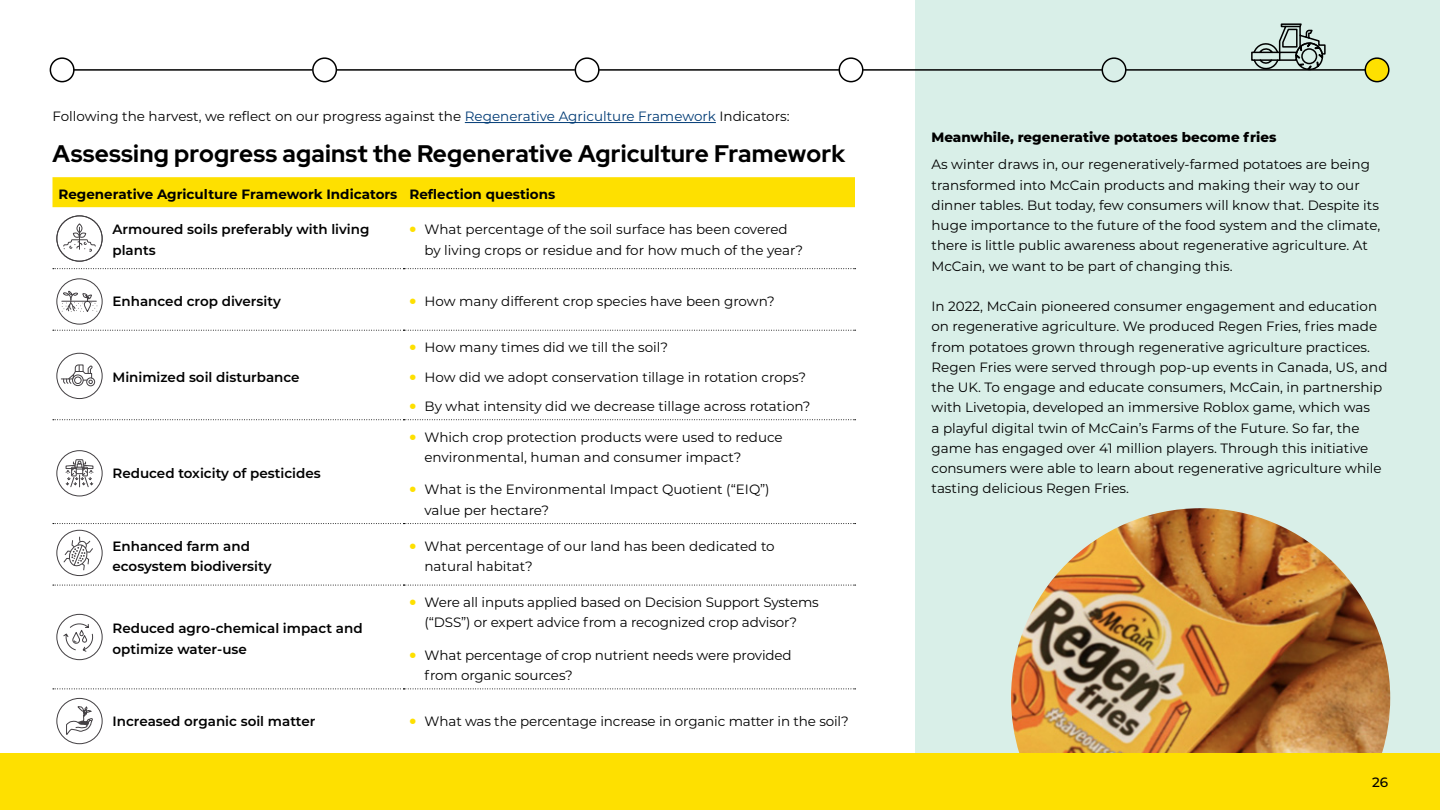
<style>
.page{position:relative;width:1440px;height:810px;background:#fff}
.page>*{position:absolute;margin:0;border:0;box-sizing:border-box;transform-origin:0 0}
.t1{font:800 24px "Red Hat Display";letter-spacing:.01em;color:#000}
.t2{font:13.5px/20.2px "Montserrat";color:#000}
.t3{font:600 13.5px/20.2px "Montserrat";color:#000}
.t4{font:700 13.5px "Montserrat";color:#000}
.t5{font:800 13.5px "Montserrat";color:#000}
.t6{font:500 13.5px "Montserrat";color:#000}
.s1{color:#003b75}
.s2{font-weight:900;font-size:16.5px;color:#fee000}
</style>
<div class="page">
<div style="left:915px;top:0;width:525px;height:810px;background:#d9efe8"></div>
<div style="left:52px;top:177px;width:803px;height:30px;background:#fee000"></div>
<svg style="left:53px;top:268px;width:803px;height:1px"></svg>
<svg style="left:53px;top:330px;width:803px;height:1px"></svg>
<svg style="left:53px;top:419px;width:803px;height:1px"></svg>
<svg style="left:53px;top:523px;width:803px;height:1px"></svg>
<svg style="left:53px;top:585px;width:803px;height:1px"></svg>
<svg style="left:53px;top:689px;width:803px;height:1px"></svg>
<hr style="left:1126px;top:69px;width:239px;height:2px;background:#000">
<hr style="left:863px;top:69px;width:239px;height:2px;background:#000">
<hr style="left:600px;top:69px;width:239px;height:2px;background:#000">
<hr style="left:337px;top:69px;width:237px;height:2px;background:#000">
<hr style="left:74px;top:69px;width:238px;height:2px;background:#000">
<div style="left:50px;top:57px;width:25px;height:25px;border:2px solid #000;border-radius:50%"></div>
<div style="left:312px;top:57px;width:25px;height:25px;border:2px solid #000;border-radius:50%"></div>
<div style="left:575px;top:57px;width:25px;height:25px;border:2px solid #000;border-radius:50%"></div>
<div style="left:839px;top:57px;width:25px;height:25px;border:2px solid #000;border-radius:50%"></div>
<div style="left:1102px;top:57px;width:25px;height:25px;border:2px solid #000;border-radius:50%"></div>
<div style="left:1365px;top:58px;width:24px;height:24px;background:#fee000;border-radius:50%"></div>
<div style="left:1365px;top:57px;width:25px;height:25px;border:2px solid #000;border-radius:50%"></div>
<svg style="left:1250px;top:23px;width:96px;height:48px"></svg>
<div style="left:56px;top:215px;width:47px;height:47px;border:1px solid #434043;border-radius:50%"></div>
<div style="left:77px;top:223px;width:5px;height:10px;border:1px solid #434043;border-radius:50%"></div>
<svg style="left:63px;top:227px;width:33px;height:25px"></svg>
<div style="left:56px;top:278px;width:47px;height:47px;border:1px solid #434043;border-radius:50%"></div>
<svg style="left:61px;top:288px;width:37px;height:24px"></svg>
<div style="left:56px;top:353px;width:47px;height:46px;border:1px solid #434043;border-radius:50%"></div>
<div style="left:72px;top:375px;width:12px;height:11px;border:1px solid #434043;border-radius:50%"></div>
<div style="left:86px;top:377px;width:9px;height:9px;border:1px solid #434043;border-radius:50%"></div>
<svg style="left:61px;top:364px;width:32px;height:21px"></svg>
<div style="left:56px;top:450px;width:47px;height:46px;border:1px solid #434043;border-radius:50%"></div>
<svg style="left:65px;top:459px;width:29px;height:29px"></svg>
<div style="left:56px;top:530px;width:47px;height:46px;border:1px solid #434043;border-radius:50%"></div>
<svg style="left:63px;top:536px;width:31px;height:35px"></svg>
<div style="left:56px;top:614px;width:47px;height:46px;border:1px solid #434043;border-radius:50%"></div>
<svg style="left:63px;top:623px;width:31px;height:29px"></svg>
<div style="left:56px;top:698px;width:47px;height:46px;border:1px solid #434043;border-radius:50%"></div>
<svg style="left:66px;top:706px;width:27px;height:29px"></svg>
<img style="left:1011px;top:508px;width:379px;height:246px">
<hr style="left:465px;top:122px;width:251px;height:1px;background:#003b75">
<div style="left:0;top:754px;width:1440px;height:56px;background:#fee000"></div>
<p class="t2" style="left:52px;top:106px;width:739px">Following the harvest, we reflect on our progress against the <span class="s1">Regenerative Agriculture Framework</span> Indicators:</p>
<h1 class="t1" style="left:52px;top:138px;width:794px">Assessing progress against the Regenerative Agriculture Framework</h1>
<p class="t4" style="left:58px;top:184px;width:498px">Regenerative Agriculture Framework Indicators Reflection questions</p>
<p class="t3" style="left:112px;top:219px;width:259px">Armoured soils preferably with living plants</p>
<p class="t2" style="left:424px;top:219px;width:380px;text-indent:-15px"><span class="s2">•</span> What percentage of the soil surface has been covered by living crops or residue and for how much of the year?</p>
<p class="t3" style="left:113px;top:290px;width:170px">Enhanced crop diversity</p>
<p class="t2" style="left:410px;top:291px;width:367px"><span class="s2">•</span> How many different crop species have been grown?</p>
<p class="t3" style="left:113px;top:366px;width:189px">Minimized soil disturbance</p>
<p class="t3" style="left:113px;top:463px;width:210px">Reduced toxicity of pesticides</p>
<p class="t2" style="left:410px;top:337px;width:260px"><span class="s2">•</span> How many times did we till the soil?</p>
<p class="t2" style="left:410px;top:366px;width:398px"><span class="s2">•</span> How did we adopt conservation tillage in rotation crops?</p>
<p class="t2" style="left:410px;top:395px;width:403px"><span class="s2">•</span> By what intensity did we decrease tillage across rotation?</p>
<p class="t2" style="left:424px;top:426px;width:360px;text-indent:-15px"><span class="s2">•</span> Which crop protection products were used to reduce environmental, human and consumer impact?</p>
<p class="t2" style="left:424px;top:479px;width:347px;text-indent:-15px"><span class="s2">•</span> What is the Environmental Impact Quotient (“EIQ”) value per hectare?</p>
<p class="t3" style="left:113px;top:535px;width:161px">Enhanced farm and ecosystem biodiversity</p>
<p class="t2" style="left:424px;top:535px;width:352px;text-indent:-15px"><span class="s2">•</span> What percentage of our land has been dedicated to natural habitat?</p>
<p class="t3" style="left:113px;top:618px;width:252px">Reduced agro-chemical impact and optimize water-use</p>
<p class="t2" style="left:410px;top:592px;width:411px;text-align:center"><span class="s2">•</span> Were all inputs applied based on Decision Support Systems (“DSS”) or expert advice from a recognized crop advisor?</p>
<p class="t2" style="left:425px;top:644px;width:369px;text-indent:-15px"><span class="s2">•</span> What percentage of crop nutrient needs were provided from organic sources?</p>
<p class="t3" style="left:113px;top:711px;width:204px">Increased organic soil matter</p>
<p class="t2" style="left:410px;top:711px;width:441px"><span class="s2">•</span> What was the percentage increase in organic matter in the soil?</p>
<p class="t5" style="left:932px;top:128px;width:346px">Meanwhile, regenerative potatoes become fries</p>
<p class="t2" style="left:932px;top:154px;width:450px">As winter draws in, our regeneratively-farmed potatoes are being transformed into McCain products and making their way to our dinner tables. But today, few consumers will know that. Despite its huge importance to the future of the food system and the climate, there is little public awareness about regenerative agriculture. At McCain, we want to be part of changing this.</p>
<p class="t2" style="left:932px;top:296px;width:458px">In 2022, McCain pioneered consumer engagement and education on regenerative agriculture. We produced Regen Fries, fries made from potatoes grown through regenerative agriculture practices.<br>Regen Fries were served through pop-up events in Canada, US, and the UK. To engage and educate consumers, McCain, in partnership with Livetopia, developed an immersive Roblox game, which was<br>a playful digital twin of McCain’s Farms of the Future. So far, the game has engaged over 41 million players. Through this initiative consumers were able to learn about regenerative agriculture while tasting delicious Regen Fries.</p>
<p class="t6" style="left:1372px;top:772px;width:18px">26</p>
</div>
